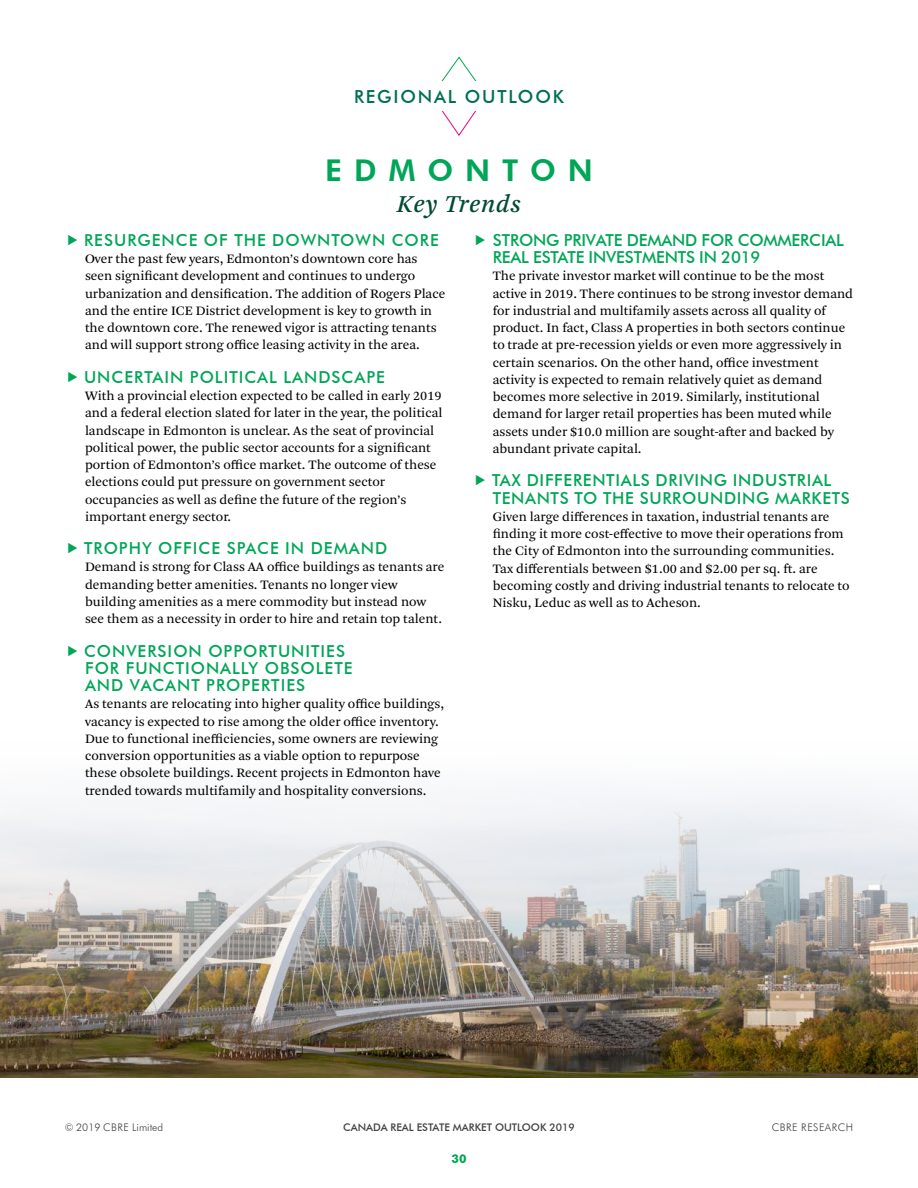
<style>
.page{position:relative;width:918px;height:1188px;background:#fff}
.page>*{position:absolute;margin:0;border:0;box-sizing:border-box;transform-origin:0 0}
.t1{font:800 30px "Futura BT";letter-spacing:.4em;color:#00a657}
.t2{font:italic 25.5px "Arnhem Pro";letter-spacing:.025em;color:#004b35}
.t3{font:500 18px "Futura BT";letter-spacing:.1em;color:#006f51}
.t4{font:500 16.5px/17.2px "Futura BT";letter-spacing:.06em;color:#00a657}
.t5{font:500 16.5px/17.2px "Futura BT";letter-spacing:.04em;color:#00a657}
.t6{font:500 16.5px/17.2px "Futura BT";letter-spacing:-.01em;color:#00a657}
.t7{font:13.5px/17.2px "Arnhem Pro Blond";color:#000}
.t8{font:700 12px "Futura BT";color:#00a657}
.t9{font:500 10.5px "Futura BT";color:#414042}
.t10{font:300 10.5px "Futura BT";color:#414042}
.t11{font:300 10.5px "Futura BT";letter-spacing:.05em;color:#414042}
</style>
<div class="page">
<svg style="left:441px;top:56px;width:36px;height:80px"></svg>
<div style="left:77px;top:82px;width:764px;height:29px;background:#fff"></div>
<img style="left:0;top:791px;width:918px;height:286px">
<h3 class="t3" style="left:354px;top:86px;width:211px">REGIONAL OUTLOOK</h3>
<h1 class="t1" style="left:325px;top:152px;width:269px">EDMONTON</h1>
<h2 class="t2" style="left:397px;top:188px;width:126px">Key Trends</h2>
<p class="t4" style="left:84px;top:231px;width:356px">RESURGENCE OF THE DOWNTOWN CORE</p>
<p class="t7" style="left:85px;top:250px;width:362px">Over the past few years, Edmonton’s downtown core has seen significant development and continues to undergo urbanization and densification. The addition of Rogers Place and the entire ICE District development is key to growth in the downtown core. The renewed vigor is attracting tenants and will support strong office leasing activity in the area.</p>
<p class="t4" style="left:84px;top:368px;width:302px">UNCERTAIN POLITICAL LANDSCAPE</p>
<p class="t7" style="left:85px;top:387px;width:359px">With a provincial election expected to be called in early 2019 and a federal election slated for later in the year, the political landscape in Edmonton is unclear. As the seat of provincial political power, the public sector accounts for a significant portion of Edmonton’s office market. The outcome of these elections could put pressure on government sector occupancies as well as define the future of the region’s important energy sector.</p>
<p class="t4" style="left:84px;top:540px;width:305px">TROPHY OFFICE SPACE IN DEMAND</p>
<p class="t7" style="left:85px;top:559px;width:361px">Demand is strong for Class AA office buildings as tenants are demanding better amenities. Tenants no longer view building amenities as a mere commodity but instead now see them as a necessity in order to hire and retain top talent.</p>
<p class="t4" style="left:84px;top:642px;width:270px">CONVERSION OPPORTUNITIES<br>FOR FUNCTIONALLY OBSOLETE<br>AND VACANT PROPERTIES</p>
<p class="t7" style="left:85px;top:696px;width:361px">As tenants are relocating into higher quality office buildings, vacancy is expected to rise among the older office inventory.<br>Due to functional inefficiencies, some owners are reviewing conversion opportunities as a viable option to repurpose these obsolete buildings. Recent projects in Edmonton have trended towards multifamily and hospitality conversions.</p>
<p class="t6" style="left:493px;top:231px;width:353px">STRONG PRIVATE DEMAND FOR COMMERCIAL<br>REAL ESTATE INVESTMENTS IN 2019</p>
<p class="t7" style="left:493px;top:268px;width:362px">The private investor market will continue to be the most active in 2019. There continues to be strong investor demand for industrial and multifamily assets across all quality of product. In fact, Class A properties in both sectors continue to trade at pre-recession yields or even more aggressively in certain scenarios. On the other hand, office investment activity is expected to remain relatively quiet as demand becomes more selective in 2019. Similarly, institutional demand for larger retail properties has been muted while assets under $10.0 million are sought-after and backed by abundant private capital.</p>
<p class="t5" style="left:492px;top:472px;width:359px">TAX DIFFERENTIALS DRIVING INDUSTRIAL<br>TENANTS TO THE SURROUNDING MARKETS</p>
<p class="t7" style="left:493px;top:508px;width:358px">Given large differences in taxation, industrial tenants are finding it more cost-effective to move their operations from the City of Edmonton into the surrounding communities.<br>Tax differentials between $1.00 and $2.00 per sq. ft. are becoming costly and driving industrial tenants to relocate to Nisku, Leduc as well as to Acheson.</p>
<p class="t10" style="left:65px;top:1120px;width:100px">© 2019 CBRE Limited</p>
<p class="t11" style="left:772px;top:1120px;width:83px">CBRE RESEARCH</p>
<p class="t8" style="left:452px;top:1152px;width:16px">30</p>
<p class="t9" style="left:343px;top:1120px;width:233px">CANADA REAL ESTATE MARKET OUTLOOK 2019</p>
</div>
